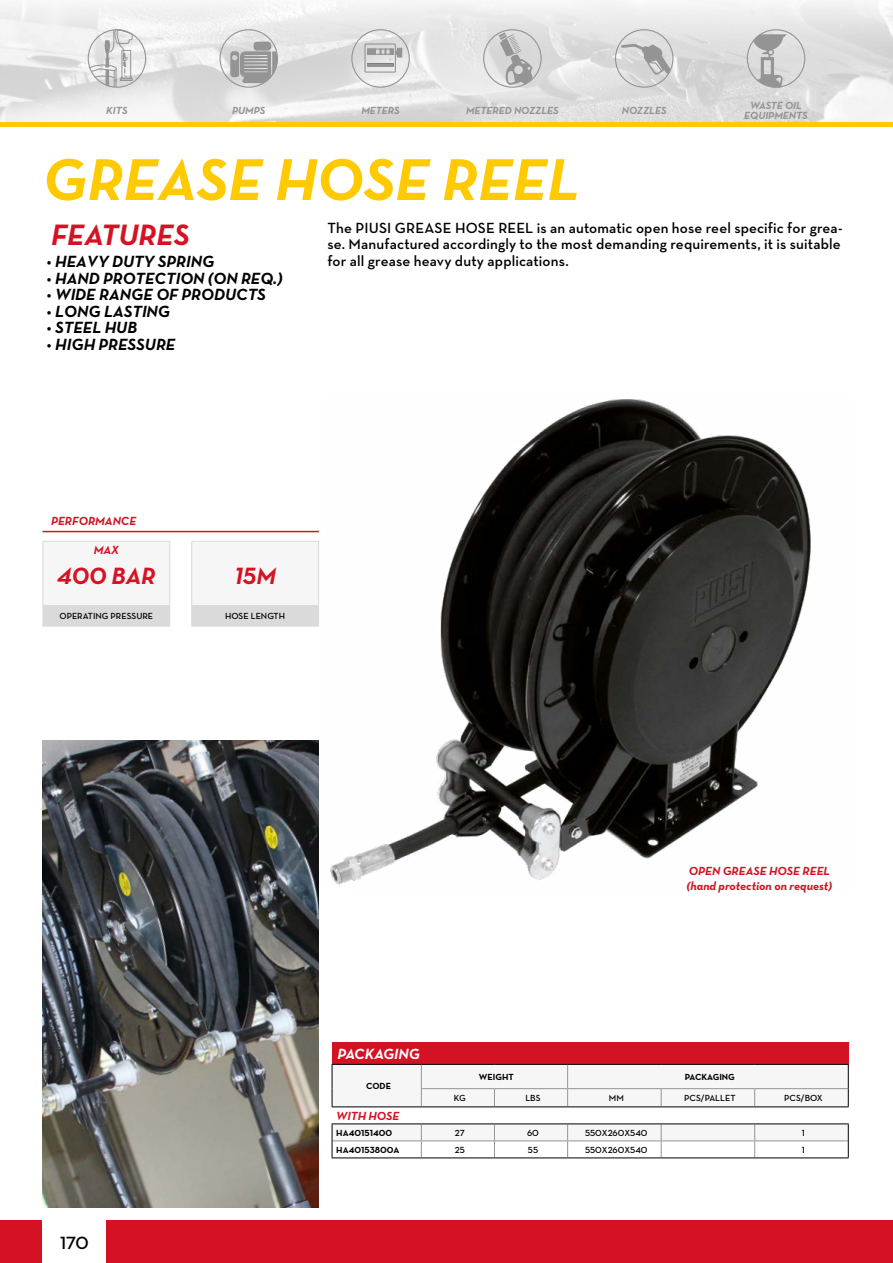
<style>
.page{position:relative;width:893px;height:1263px;background:#fff}
.page>*{position:absolute;margin:0;border:0;box-sizing:border-box;transform-origin:0 0}
.t1{font:italic 700 60px "Neutraface Text";color:#ffca00}
.t2{font:italic 700 30px "Neutraface Text";color:#d51224}
.t3{font:italic 700 24px "Neutraface Text";color:#d51224}
.t4{font:600 18px "Neutraface Text";color:#000}
.t5{font:italic 700 16.5px "Neutraface Text";color:#000}
.t6{font:600 15px/16.5px "Neutraface Text";letter-spacing:.01em;color:#000}
.t7{font:italic 700 15px "Neutraface Text";color:#fff}
.t8{font:italic 700 12px/15px "Neutraface Text";color:#d51224}
.t9{font:italic 700 10.5px/10.5px "Neutraface Text";color:#949494;text-align:center}
.t10{font:600 9px "Neutraface Text";color:#000}
.t11{font:700 9px "Neutraface Text";color:#000}
</style>
<div class="page">
<div style="left:0;top:1220px;width:893px;height:43px;background:#d51224"></div>
<div style="left:43px;top:1218px;width:63px;height:45px;background:#fff"></div>
<img style="left:43px;top:740px;width:276px;height:467px">
<img style="left:330px;top:399px;width:481px;height:486px">
<img style="left:0;top:2px;width:893px;height:121px">
<hr style="left:0;top:123px;width:893px;height:4px;background:#ffca00">
<div style="left:483px;top:29px;width:59px;height:59px;border:1px solid #949494;border-radius:50%"></div>
<svg style="left:499px;top:32px;width:34px;height:53px"></svg>
<div style="left:351px;top:29px;width:59px;height:59px;border:1px solid #949494;border-radius:50%"></div>
<div style="left:367px;top:49px;width:9px;height:6px;border:1px solid #949494"></div>
<div style="left:397px;top:48px;width:5px;height:9px;background:#949494"></div>
<div style="left:367px;top:63px;width:27px;height:3px;border:1px solid #949494"></div>
<svg style="left:368px;top:49px;width:29px;height:6px"></svg>
<div style="left:364px;top:43px;width:32px;height:30px;border:1px solid #949494"></div>
<div style="left:615px;top:29px;width:58px;height:59px;border:1px solid #949494;border-radius:50%"></div>
<svg style="left:621px;top:44px;width:50px;height:31px"></svg>
<svg style="left:753px;top:34px;width:34px;height:54px"></svg>
<div style="left:747px;top:29px;width:58px;height:59px;border:1px solid #949494;border-radius:50%"></div>
<div style="left:219px;top:29px;width:59px;height:59px;border:1px solid #949494;border-radius:50%"></div>
<svg style="left:230px;top:51px;width:47px;height:32px"></svg>
<div style="left:254px;top:42px;width:17px;height:9px;background:#949494;border-radius:3px"></div>
<svg style="left:87px;top:28px;width:60px;height:60px"></svg>
<svg style="left:43px;top:541px;width:127px;height:85px"></svg>
<hr style="left:43px;top:626px;width:127px;height:1px;background:#dadada">
<hr style="left:43px;top:605px;width:127px;height:1px;background:#dadada">
<svg style="left:191px;top:541px;width:128px;height:85px"></svg>
<hr style="left:191px;top:626px;width:128px;height:1px;background:#dadada">
<hr style="left:191px;top:605px;width:128px;height:1px;background:#dadada">
<div style="left:332px;top:1042px;width:516px;height:22px;background:#d51224"></div>
<svg style="left:332px;top:1064px;width:517px;height:93px"></svg>
<hr style="left:332px;top:1157px;width:89px;height:1px;background:#000">
<hr style="left:421px;top:1157px;width:73px;height:1px;background:#000">
<hr style="left:494px;top:1157px;width:74px;height:1px;background:#000">
<hr style="left:568px;top:1157px;width:93px;height:1px;background:#000">
<hr style="left:661px;top:1157px;width:94px;height:1px;background:#000">
<hr style="left:755px;top:1157px;width:94px;height:1px;background:#000">
<hr style="left:43px;top:531px;width:276px;height:1px;background:#d51224">
<p class="t9" style="left:106px;top:105px;width:23px">KITS</p>
<p class="t9" style="left:232px;top:105px;width:35px">PUMPS</p>
<p class="t9" style="left:361px;top:105px;width:40px">METERS</p>
<p class="t9" style="left:466px;top:105px;width:94px">METERED NOZZLES</p>
<p class="t9" style="left:622px;top:105px;width:46px">NOZZLES</p>
<h1 class="t1" style="left:43px;top:141px;width:539px">GREASE HOSE REEL</h1>
<p class="t9" style="left:744px;top:100px;width:65px">WASTE OIL<br>EQUIPMENTS</p>
<h2 class="t2" style="left:51px;top:215px;width:140px">FEATURES</h2>
<p class="t6" style="left:327px;top:219px;width:517px">The PIUSI GREASE HOSE REEL is an automatic open hose reel specific for grea&shy;se. Manufactured accordingly to the most demanding requirements, it is suitable</p>
<p class="t5" style="left:47px;top:251px;width:169px">• HEAVY DUTY SPRING</p>
<p class="t6" style="left:327px;top:252px;width:243px">for all grease heavy duty applications.</p>
<p class="t5" style="left:47px;top:268px;width:238px">• HAND PROTECTION (ON REQ.)</p>
<p class="t5" style="left:47px;top:284px;width:221px">• WIDE RANGE OF PRODUCTS</p>
<p class="t5" style="left:47px;top:301px;width:125px">• LONG LASTING</p>
<p class="t5" style="left:47px;top:317px;width:92px">• STEEL HUB</p>
<p class="t5" style="left:47px;top:334px;width:130px">• HIGH PRESSURE</p>
<p class="t8" style="left:51px;top:513px;width:87px">PERFORMANCE</p>
<p class="t8" style="left:94px;top:543px;width:27px">MAX</p>
<h3 class="t3" style="left:57px;top:560px;width:100px">400 BAR</h3>
<p class="t10" style="left:59px;top:611px;width:95px">OPERATING PRESSURE</p>
<h3 class="t3" style="left:234px;top:561px;width:43px">15M</h3>
<p class="t10" style="left:225px;top:611px;width:61px">HOSE LENGTH</p>
<p class="t4" style="left:60px;top:1231px;width:30px">170</p>
<p class="t8" style="left:687px;top:863px;width:147px">OPEN GREASE HOSE REEL (hand protection on request)</p>
<p class="t7" style="left:337px;top:1044px;width:84px">PACKAGING</p>
<p class="t11" style="left:366px;top:1080px;width:27px">CODE</p>
<p class="t11" style="left:479px;top:1071px;width:36px">WEIGHT</p>
<p class="t11" style="left:685px;top:1071px;width:52px">PACKAGING</p>
<p class="t10" style="left:454px;top:1092px;width:13px">KG</p>
<p class="t10" style="left:525px;top:1092px;width:17px">LBS</p>
<p class="t10" style="left:609px;top:1092px;width:16px">MM</p>
<p class="t10" style="left:684px;top:1092px;width:53px">PCS/PALLET</p>
<p class="t10" style="left:784px;top:1092px;width:40px">PCS/BOX</p>
<p class="t8" style="left:336px;top:1108px;width:65px">WITH HOSE</p>
<p class="t11" style="left:336px;top:1127px;width:57px">HA40151400</p>
<p class="t10" style="left:455px;top:1127px;width:11px">27</p>
<p class="t10" style="left:527px;top:1127px;width:13px">60</p>
<p class="t10" style="left:585px;top:1127px;width:64px">550X260X540</p>
<p class="t10" style="left:802px;top:1127px;width:5px">1</p>
<p class="t11" style="left:336px;top:1144px;width:65px">HA40153800A</p>
<p class="t10" style="left:455px;top:1144px;width:11px">25</p>
<p class="t10" style="left:528px;top:1144px;width:12px">55</p>
<p class="t10" style="left:585px;top:1144px;width:64px">550X260X540</p>
<p class="t10" style="left:802px;top:1144px;width:5px">1</p>
</div>
